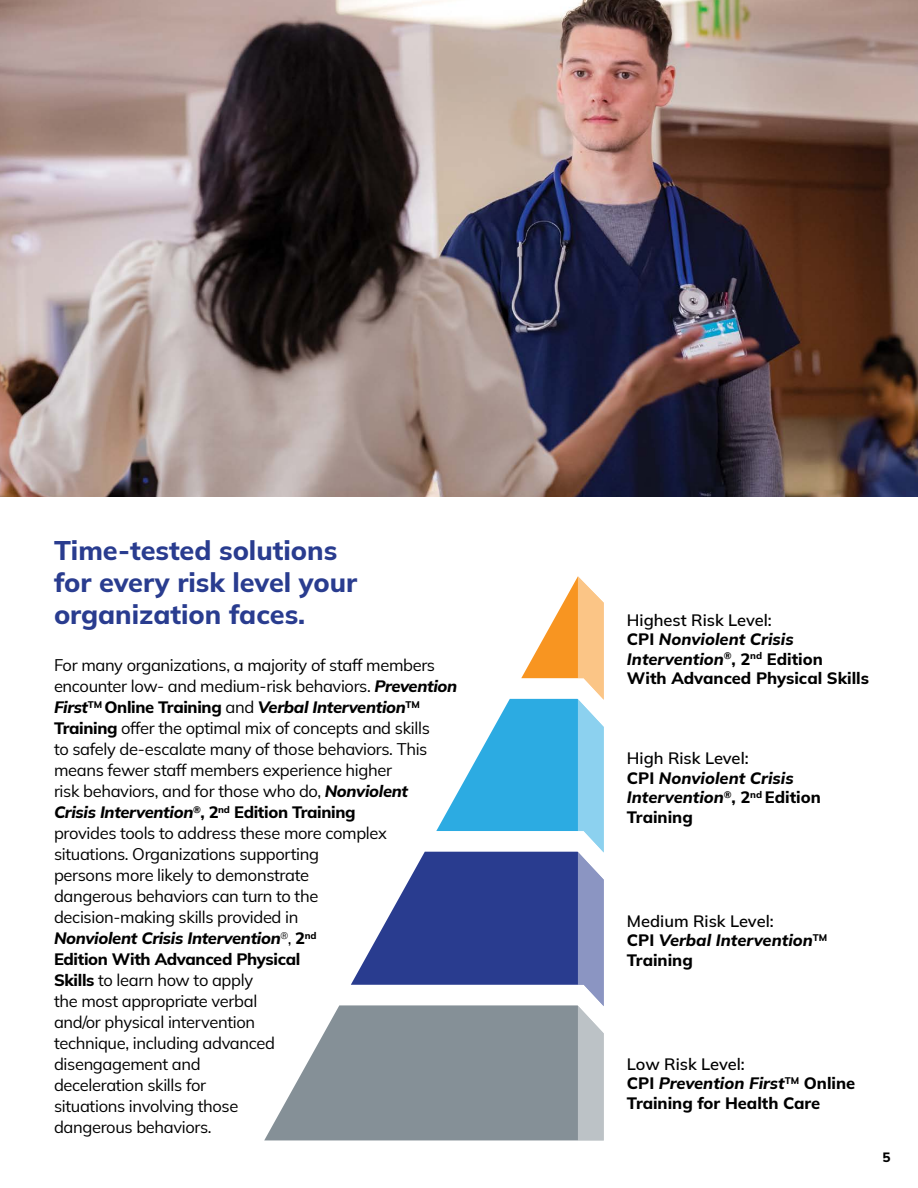
<style>
.page{position:relative;width:918px;height:1188px;background:#fff}
.page>*{position:absolute;margin:0;border:0;box-sizing:border-box;transform-origin:0 0}
.t1{font:800 27px/32.4px "Mulish";color:#293c8f}
.t2{font:16.5px/21px "Mulish";letter-spacing:-.02em;color:#000}
.t3{font:800 16.5px/19.5px "Mulish";color:#000}
.t4{font:italic 800 16.5px/19.5px "Mulish";color:#000}
.t5{font:800 13.5px "Mulish";color:#000}
.s1{font-weight:800;font-style:italic}
.s2{font-weight:800}
.s3{font-weight:600}
.s4{font-style:italic}
.s5{font-weight:600;font-style:normal}
.s6{font-style:normal}
</style>
<div class="page">
<img style="left:0;top:0;width:918px;height:497px">
<svg style="left:264px;top:1005px;width:87px;height:135px;fill:#859097"></svg>
<svg style="left:351px;top:576px;width:253px;height:564px"></svg>
<h1 class="t1" style="left:54px;top:533px;width:305px">Time-tested solutions for every risk level your organization faces.</h1>
<p class="t2" style="left:54px;top:654px;width:405px">For many organizations, a majority of staff members encounter low- and medium-risk behaviors. <span class="s1">Prevention First</span><sup>TM</sup> <span class="s2">Online Training</span> and <span class="s1">Verbal Intervention</span><sup>TM </sup><span class="s2">Training</span> offer the optimal mix of concepts and skills<br>to safely de-escalate many of those behaviors. This means fewer staff members experience higher<br>risk behaviors, and for those who do, <span class="s1">Nonviolent<br>Crisis Intervention</span><sup>®</sup><span class="s2">, 2</span><sup>nd</sup> <span class="s2">Edition Training<br></span>provides tools to address these more complex situations. Organizations supporting<br>persons more likely to demonstrate<br>dangerous behaviors can turn to the<br>decision-making skills provided in<br><span class="s1">Nonviolent Crisis Intervention</span><sup>®</sup>, <span class="s2">2</span><sup>nd<br></sup><span class="s2">Edition With Advanced Physical<br>Skills</span> to learn how to apply<br>the most appropriate verbal<br>and/or physical intervention<br>technique, including advanced<br>disengagement and<br>deceleration skills for<br>situations involving those<br>dangerous behaviors.</p>
<p class="t3" style="left:627px;top:610px;width:244px"><span class="s3">Highest Risk Level:<br></span>CPI <span class="s4">Nonviolent Crisis<br>Intervention</span><sup>®</sup>, 2<sup>nd</sup> Edition<br>With Advanced Physical Skills</p>
<p class="t4" style="left:627px;top:748px;width:195px"><span class="s5">High Risk Level:<br></span><span class="s6">CPI</span> Nonviolent Crisis<br>Intervention<sup>®</sup><span class="s6">, 2</span><sup>nd</sup> <span class="s6">Edition<br>Training</span></p>
<p class="t4" style="left:627px;top:911px;width:202px"><span class="s5">Medium Risk Level:<br></span><span class="s6">CPI</span> Verbal Intervention<sup>TM<br></sup><span class="s6">Training</span></p>
<p class="t3" style="left:627px;top:1054px;width:230px"><span class="s3">Low Risk Level:<br></span>CPI <span class="s4">Prevention First</span><sup>TM</sup> Online<br>Training for Health Care</p>
<p class="t5" style="left:882px;top:1148px;width:10px">5</p>
</div>
